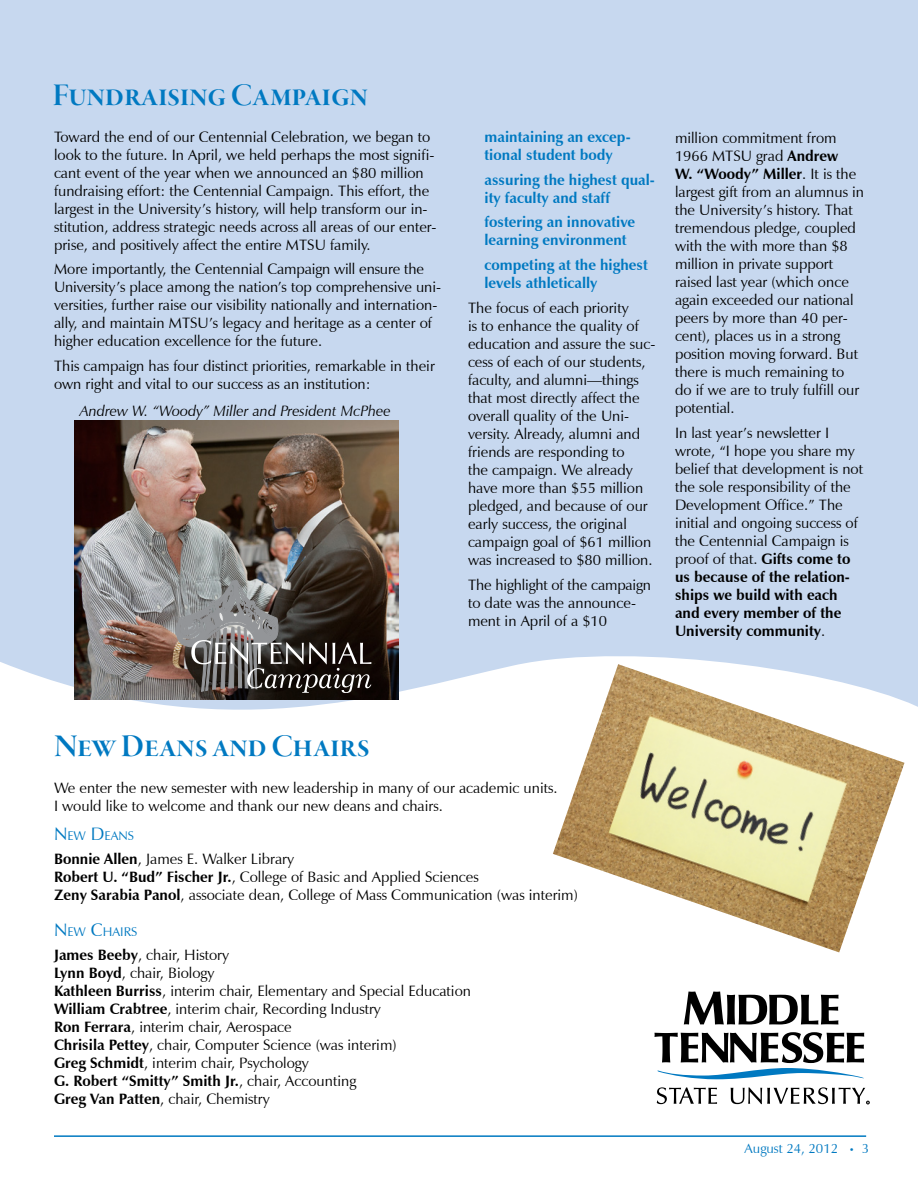
<style>
.page{position:relative;width:918px;height:1188px;background:#fff}
.page>*{position:absolute;margin:0;border:0;box-sizing:border-box;transform-origin:0 0}
.t1{font:33px "Garamond Premr Pro Smbd Disp";letter-spacing:.005em;color:#0079c1}
.t2{font:15px/18px "Zapf Humanist 601 BT";color:#000}
.t3{font:700 15px/18px "Zapf Humanist 601 BT";color:#0079c1}
.t4{font:italic 15px "Zapf Humanist 601 BT";color:#000}
.t5{font:13.5px "Zapf Humanist 601 BT";color:#0079c1}
.t6{font:12.6px "Zapf Humanist 601 BT";color:#0079c1}
.s1{font-weight:700}
.s2{font-size:18px}
.s3{font-size:9px}
</style>
<div class="page">
<div style="left:0;top:0;width:918px;height:710px;background:#c7d8ef"></div>
<img style="left:75px;top:420px;width:324px;height:279px">
<svg style="left:176px;top:580px;width:195px;height:113px;background:#5e5a56"></svg>
<svg style="left:684px;top:992px;width:155px;height:32px"></svg>
<svg style="left:657px;top:1087px;width:60px;height:17px"></svg>
<svg style="left:654px;top:1032px;width:210px;height:47px"></svg>
<svg style="left:731px;top:1087px;width:138px;height:17px"></svg>
<img style="left:553px;top:664px;width:351px;height:288px">
<hr style="left:54px;top:1135px;width:812px;height:2px;background:#0079c1">
<h1 class="t1" style="left:53px;top:77px;width:316px">Fundraising Campaign</h1>
<p class="t2" style="left:54px;top:128px;width:384px">Toward the end of our Centennial Celebration, we began to look to the future. In April, we held perhaps the most signifi&shy;cant event of the year when we announced an $80 million fundraising effort: the Centennial Campaign. This effort, the largest in the University’s history, will help transform our in&shy;stitution, address strategic needs across all areas of our enter&shy;prise, and positively affect the entire MTSU family.</p>
<p class="t2" style="left:54px;top:260px;width:389px">More importantly, the Centennial Campaign will ensure the University’s place among the nation’s top comprehensive uni&shy;versities, further raise our visibility nationally and internation&shy;ally, and maintain MTSU’s legacy and heritage as a center of higher education excellence for the future.</p>
<p class="t2" style="left:54px;top:357px;width:382px">This campaign has four distinct priorities, remarkable in their own right and vital to our success as an institution:</p>
<p class="t4" style="left:80px;top:402px;width:312px">Andrew W. “Woody” Miller and President McPhee</p>
<p class="t3" style="left:484px;top:128px;width:148px">maintaining an excep&shy;tional student body</p>
<p class="t3" style="left:484px;top:170px;width:172px">assuring the highest qual&shy;ity faculty and staff</p>
<p class="t3" style="left:484px;top:213px;width:152px">fostering an innovative learning environment</p>
<p class="t3" style="left:484px;top:256px;width:165px">competing at the highest levels athletically</p>
<p class="t2" style="left:468px;top:299px;width:189px">The focus of each priority<br>is to enhance the quality of education and assure the suc&shy;cess of each of our students, faculty, and alumni—things that most directly affect the overall quality of the Uni&shy;versity. Already, alumni and friends are responding to<br>the campaign. We already have more than $55 million pledged, and because of our early success, the original campaign goal of $61 million was increased to $80 million.</p>
<p class="t2" style="left:468px;top:575px;width:185px">The highlight of the campaign to date was the announce&shy;ment in April of a $10</p>
<p class="t2" style="left:675px;top:129px;width:191px">million commitment from<br>1966 MTSU grad <span class="s1">Andrew<br>W. “Woody” Miller</span>. It is the largest gift from an alumnus in the University’s history. That tremendous pledge, coupled with the with more than $8 million in private support raised last year (which once again exceeded our national peers by more than 40 per&shy;cent), places us in a strong position moving forward. But there is much remaining to do if we are to truly fulfill our potential.</p>
<p class="t2" style="left:675px;top:424px;width:190px">In last year’s newsletter I wrote, “I hope you share my belief that development is not the sole responsibility of the<br>Development Office.” The initial and ongoing success of the Centennial Campaign is proof of that. <span class="s1">Gifts come to us because of the relation&shy;ships we build with each and every member of the<br>University community</span>.</p>
<h1 class="t1" style="left:54px;top:728px;width:317px">New Deans and Chairs</h1>
<p class="t2" style="left:54px;top:779px;width:505px">We enter the new semester with new leadership in many of our academic units.<br>I would like to welcome and thank our new deans and chairs.</p>
<p class="t6" style="left:54px;top:828px;width:82px"><span class="s2">N</span>EW <span class="s2">D</span>EANS</p>
<p class="t2" style="left:54px;top:850px;width:525px"><span class="s1">Bonnie Allen</span>, James E. Walker Library<br><span class="s1">Robert U. “Bud” Fischer Jr.</span>, College of Basic and Applied Sciences<br><span class="s1">Zeny Sarabia Panol</span>, associate dean, College of Mass Communication (was interim)</p>
<p class="t6" style="left:54px;top:923px;width:85px"><span class="s2">N</span>EW <span class="s2">C</span>HAIRS</p>
<p class="t2" style="left:54px;top:946px;width:419px"><span class="s1">James Beeby</span>, chair, History<br><span class="s1">Lynn Boyd</span>, chair, Biology<br><span class="s1">Kathleen Burriss</span>, interim chair, Elementary and Special Education <span class="s1">William Crabtree</span>, interim chair, Recording Industry<br><span class="s1">Ron Ferrara</span>, interim chair, Aerospace<br><span class="s1">Chrisila Pettey</span>, chair, Computer Science (was interim)<br><span class="s1">Greg Schmidt</span>, interim chair, Psychology<br><span class="s1">G. Robert “Smitty” Smith Jr.</span>, chair, Accounting<br><span class="s1">Greg Van Patten</span>, chair, Chemistry</p>
<p class="t5" style="left:745px;top:1140px;width:126px">August 24, 2012 <span class="s3">•</span> 3</p>
</div>
